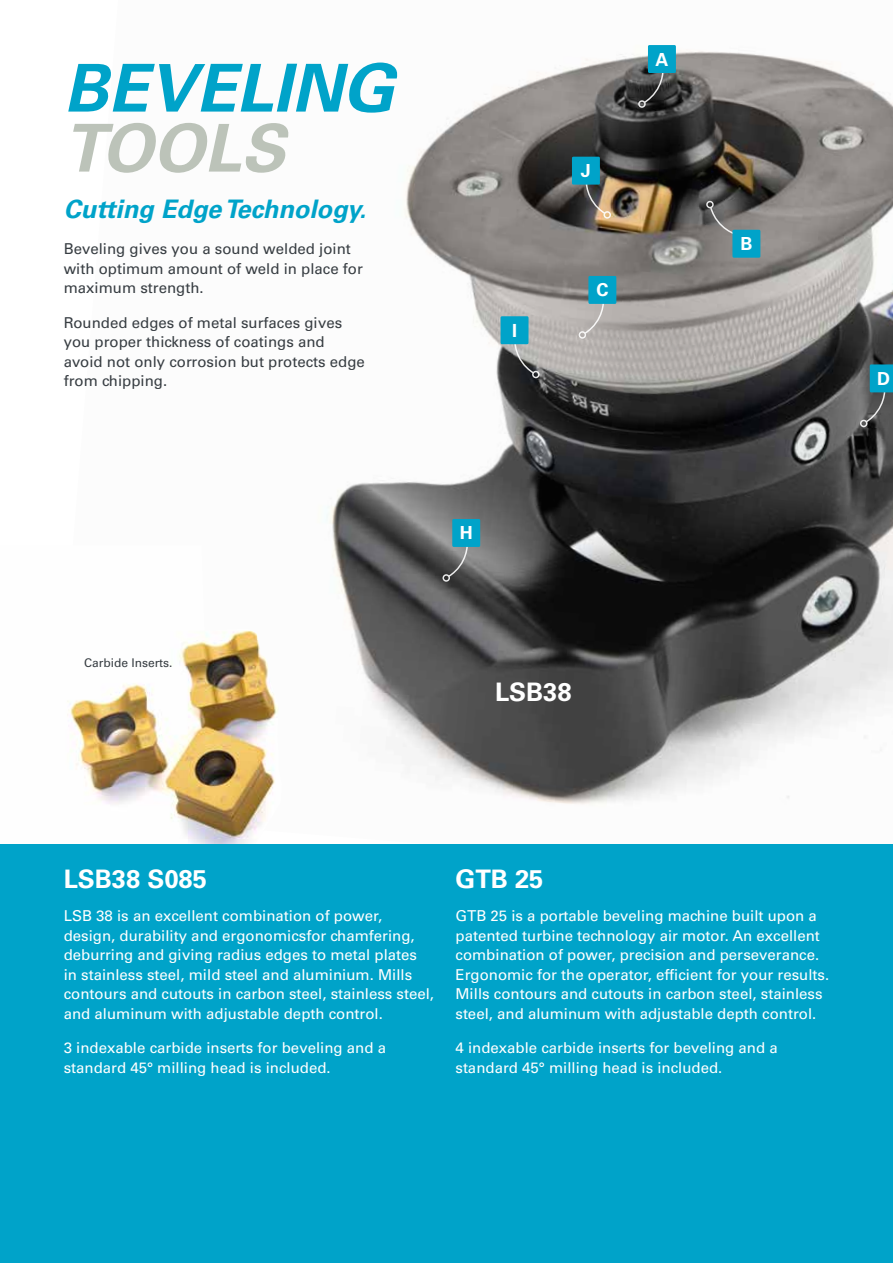
<style>
.page{position:relative;width:893px;height:1263px;background:#fff}
.page>*{position:absolute;margin:0;border:0;box-sizing:border-box;transform-origin:0 0}
.t1{font:italic 700 66px "Univers LT Std";color:#00a3c9}
.t2{font:italic 700 66px "Univers LT Std";color:#bcc3b9}
.t3{font:italic 700 25.5px "Univers LT Std";color:#00a3c9}
.t4{font:700 25.5px "Univers LT Std";color:#fff}
.t5{font:700 18px "Univers LT Std";color:#fff}
.t6{font:15px/19.5px "Univers LT Std";color:#fff}
.t7{font:15px/19.5px "Univers LT Std";color:#373d42}
.t8{font:12px "Univers LT Std";color:#373d42}
</style>
<div class="page">
<img style="left:282px;top:50px;width:611px;height:795px">
<img style="left:0;top:630px;width:282px;height:215px">
<div style="left:0;top:845px;width:893px;height:418px;background:#00a3c9"></div>
<svg style="left:642px;top:68px;width:22px;height:36px"></svg>
<div style="left:638px;top:100px;width:8px;height:8px;border:2px solid #fff;border-radius:50%"></div>
<div style="left:648px;top:45px;width:28px;height:28px;background:#00a3c9;border-radius:2px"></div>
<svg style="left:705px;top:199px;width:34px;height:37px"></svg>
<div style="left:732px;top:230px;width:28px;height:28px;background:#00a3c9;border-radius:2px"></div>
<svg style="left:583px;top:299px;width:22px;height:36px"></svg>
<div style="left:579px;top:331px;width:7px;height:8px;border:2px solid #fff;border-radius:50%"></div>
<div style="left:588px;top:276px;width:28px;height:28px;background:#00a3c9;border-radius:2px"></div>
<div style="left:860px;top:420px;width:7px;height:7px;border:2px solid #fff;border-radius:50%"></div>
<svg style="left:864px;top:364px;width:29px;height:60px;background:#3b7886"></svg>
<svg style="left:447px;top:542px;width:22px;height:36px"></svg>
<div style="left:442px;top:574px;width:8px;height:8px;border:2px solid #fff;border-radius:50%"></div>
<div style="left:452px;top:519px;width:28px;height:28px;background:#00a3c9;border-radius:2px"></div>
<svg style="left:513px;top:338px;width:22px;height:37px"></svg>
<div style="left:532px;top:371px;width:8px;height:7px;border:2px solid #fff;border-radius:50%"></div>
<div style="left:501px;top:316px;width:27px;height:28px;background:#00a3c9;border-radius:2px"></div>
<svg style="left:585px;top:179px;width:22px;height:36px"></svg>
<div style="left:603px;top:211px;width:8px;height:8px;border:2px solid #fff;border-radius:50%"></div>
<div style="left:572px;top:157px;width:28px;height:28px;background:#00a3c9;border-radius:2px"></div>
<h1 class="t1" style="left:64px;top:50px;width:332px">BEVELING</h1>
<h1 class="t2" style="left:64px;top:110px;width:223px">TOOLS</h1>
<h2 class="t3" style="left:64px;top:194px;width:304px">Cutting Edge Technology.</h2>
<p class="t7" style="left:64px;top:239px;width:301px">Beveling gives you a sound welded joint with optimum amount of weld in place for maximum strength.</p>
<p class="t7" style="left:64px;top:313px;width:303px">Rounded edges of metal surfaces gives you proper thickness of coatings and avoid not only corrosion but protects edge from chipping.</p>
<p class="t8" style="left:84px;top:656px;width:90px">Carbide Inserts.</p>
<p class="t5" style="left:512px;top:320px;width:7px">I</p>
<p class="t5" style="left:581px;top:160px;width:12px">J</p>
<p class="t5" style="left:596px;top:280px;width:14px">C</p>
<p class="t5" style="left:655px;top:49px;width:14px">A</p>
<p class="t5" style="left:460px;top:523px;width:14px">H</p>
<h2 class="t4" style="left:495px;top:677px;width:78px">LSB38</h2>
<p class="t5" style="left:740px;top:233px;width:14px">B</p>
<p class="t5" style="left:877px;top:368px;width:14px">D</p>
<h2 class="t4" style="left:64px;top:864px;width:145px">LSB38 S085</h2>
<p class="t6" style="left:64px;top:906px;width:372px">LSB 38 is an excellent combination of power, design, durability and ergonomicsfor chamfering, deburring and giving radius edges to metal plates in stainless steel, mild steel and aluminium. Mills contours and cutouts in carbon steel, stainless steel, and aluminum with adjustable depth control.</p>
<p class="t6" style="left:64px;top:1038px;width:324px">3 indexable carbide inserts for beveling and a standard 45° milling head is included.</p>
<h2 class="t4" style="left:455px;top:864px;width:89px">GTB 25</h2>
<p class="t6" style="left:455px;top:906px;width:375px">GTB 25 is a portable beveling machine built upon a patented turbine technology air motor. An excellent combination of power, precision and perseverance.<br>Ergonomic for the operator, efficient for your results.<br>Mills contours and cutouts in carbon steel, stainless steel, and aluminum with adjustable depth control.</p>
<p class="t6" style="left:455px;top:1038px;width:324px">4 indexable carbide inserts for beveling and a standard 45° milling head is included.</p>
</div>
